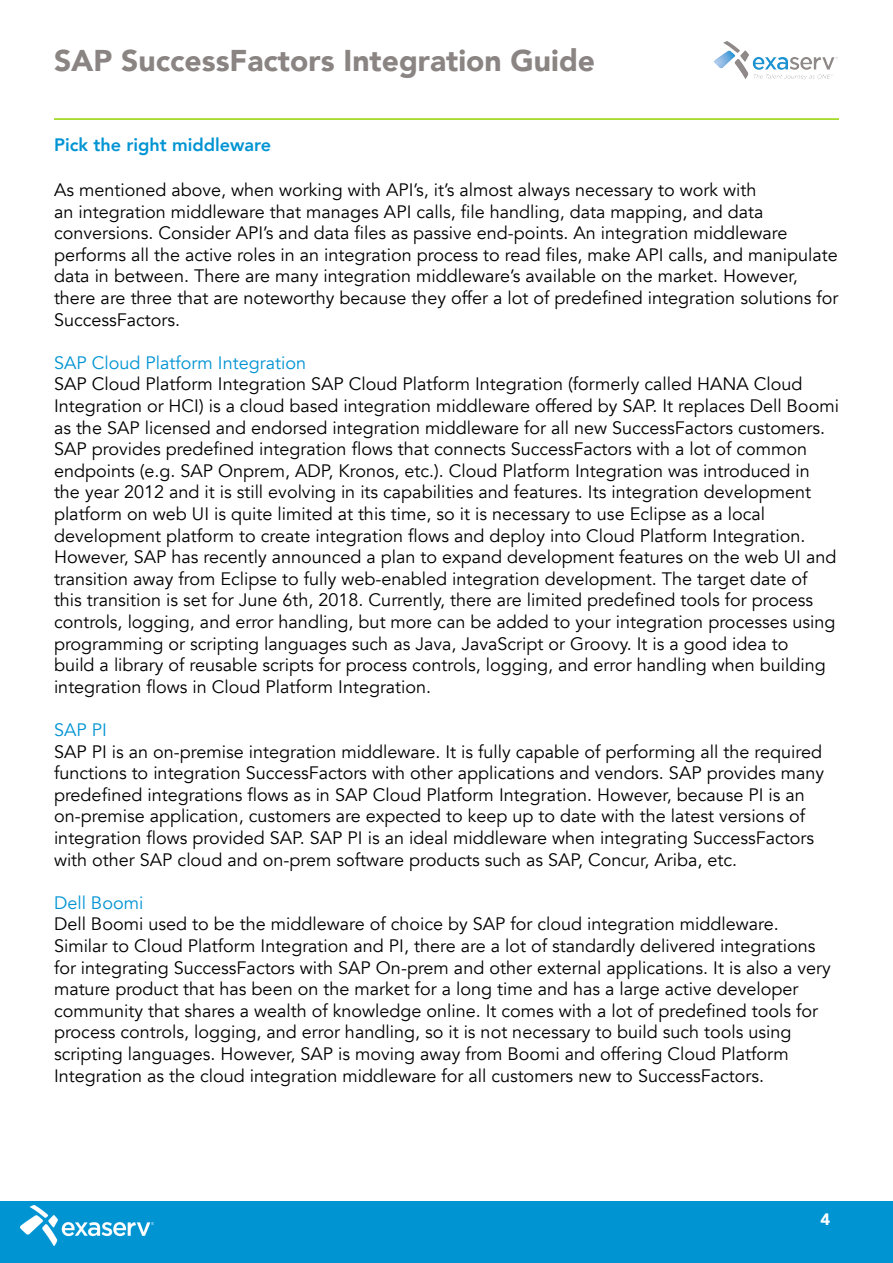
<style>
.page{position:relative;width:893px;height:1263px;background:#fff}
.page>*{position:absolute;margin:0;border:0;box-sizing:border-box;transform-origin:0 0}
.t1{font:900 30px "Avenir";color:#8a8483}
.Alineastijl_1{font:18px/21.6px "Avenir";color:#000}
.Alineastijl_1-2{font:18px "Avenir";color:#0094d3}
.titels{font:800 18px "Avenir";color:#0094d3}
.Alineastijl_1-3{font:900 16.5px "Avenir";color:#fff}
</style>
<div class="page">
<hr style="left:54px;top:118px;width:785px;height:2px;background:#94d300">
<div style="left:0;top:1201px;width:893px;height:62px;background:#0094d3"></div>
<img style="left:21px;top:1205px;width:132px;height:41px">
<img style="left:714px;top:42px;width:124px;height:38px">
<div style="left:63px;top:1238px;width:98px;height:12px;background:#0094d3"></div>
<p class="t1" style="left:54px;top:35px;width:543px">SAP SuccessFactors Integration Guide</p>
<p class="titels" style="left:54px;top:130px;width:219px">Pick the right middleware</p>
<p class="Alineastijl_1" style="left:54px;top:179px;width:786px">As mentioned above, when working with API’s, it’s almost always necessary to work with<br>an integration middleware that manages API calls, file handling, data mapping, and data conversions. Consider API’s and data files as passive end-points. An integration middleware performs all the active roles in an integration process to read files, make API calls, and manipulate data in between. There are many integration middleware’s available on the market. However, there are three that are noteworthy because they offer a lot of predefined integration solutions for SuccessFactors.</p>
<p class="Alineastijl_1-2" style="left:54px;top:352px;width:254px">SAP Cloud Platform Integration</p>
<p class="Alineastijl_1" style="left:54px;top:374px;width:786px">SAP Cloud Platform Integration SAP Cloud Platform Integration (formerly called HANA Cloud Integration or HCI) is a cloud based integration middleware offered by SAP. It replaces Dell Boomi as the SAP licensed and endorsed integration middleware for all new SuccessFactors customers.<br>SAP provides predefined integration flows that connects SuccessFactors with a lot of common endpoints (e.g. SAP Onprem, ADP, Kronos, etc.). Cloud Platform Integration was introduced in the year 2012 and it is still evolving in its capabilities and features. Its integration development platform on web UI is quite limited at this time, so it is necessary to use Eclipse as a local development platform to create integration flows and deploy into Cloud Platform Integration.<br>However, SAP has recently announced a plan to expand development features on the web UI and transition away from Eclipse to fully web-enabled integration development. The target date of this transition is set for June 6th, 2018. Currently, there are limited predefined tools for process controls, logging, and error handling, but more can be added to your integration processes using programming or scripting languages such as Java, JavaScript or Groovy. It is a good idea to<br>build a library of reusable scripts for process controls, logging, and error handling when building integration flows in Cloud Platform Integration.</p>
<p class="Alineastijl_1-2" style="left:54px;top:719px;width:54px">SAP PI</p>
<p class="Alineastijl_1" style="left:54px;top:741px;width:771px">SAP PI is an on-premise integration middleware. It is fully capable of performing all the required functions to integration SuccessFactors with other applications and vendors. SAP provides many predefined integrations flows as in SAP Cloud Platform Integration. However, because PI is an on-premise application, customers are expected to keep up to date with the latest versions of integration flows provided SAP. SAP PI is an ideal middleware when integrating SuccessFactors with other SAP cloud and on-prem software products such as SAP, Concur, Ariba, etc.</p>
<p class="Alineastijl_1-2" style="left:54px;top:892px;width:91px">Dell Boomi</p>
<p class="Alineastijl_1" style="left:54px;top:914px;width:778px">Dell Boomi used to be the middleware of choice by SAP for cloud integration middleware.<br>Similar to Cloud Platform Integration and PI, there are a lot of standardly delivered integrations for integrating SuccessFactors with SAP On-prem and other external applications. It is also a very mature product that has been on the market for a long time and has a large active developer community that shares a wealth of knowledge online. It comes with a lot of predefined tools for process controls, logging, and error handling, so it is not necessary to build such tools using scripting languages. However, SAP is moving away from Boomi and offering Cloud Platform Integration as the cloud integration middleware for all customers new to SuccessFactors.</p>
<p class="Alineastijl_1-3" style="left:820px;top:1205px;width:11px">4</p>
</div>
